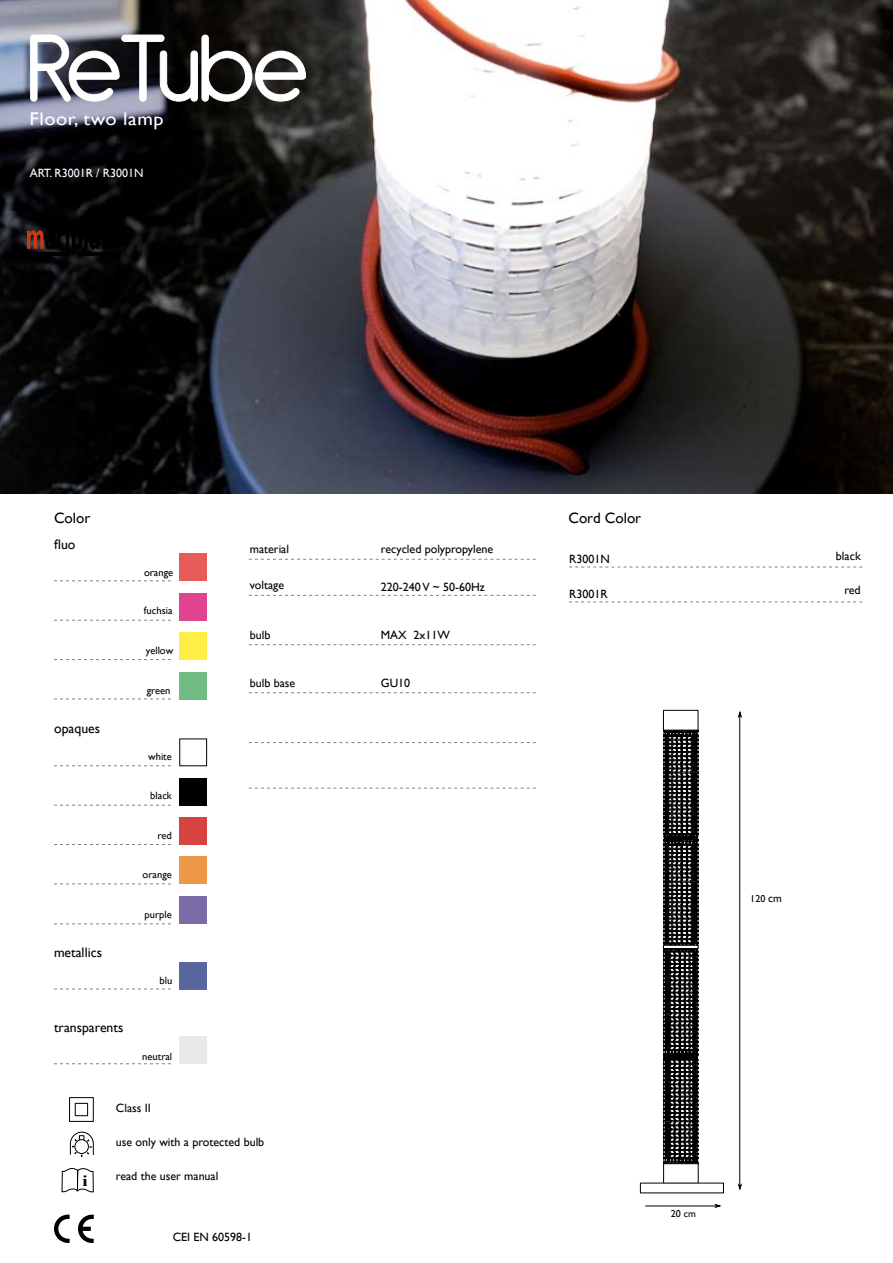
<style>
.page{position:relative;width:893px;height:1263px;background:#fff}
.page>*{position:absolute;margin:0;border:0;box-sizing:border-box;transform-origin:0 0}
.t1{font:103.5px "Antipasto";color:#fff}
.t2{font:18.3px "Gill Sans";letter-spacing:.03em;color:#fff;scale:1.1 1}
.t3{font:700 15.6px "Times New Roman";color:#000;scale:1.19 1}
.t4{font:15px "Gill Sans";color:#000}
.t5{font:13.8px "Gill Sans";color:#000}
.t6{font:12px "Gill Sans";color:#000}
.t7{font:12px "Gill Sans";color:#fff}
.t8{font:10.5px "Gill Sans";color:#000}
.t9{font:10.05px "Gill Sans";color:#000}
.s1{font-size:11.25px}
</style>
<div class="page">
<img style="left:0;top:0;width:893px;height:493px">
<svg style="left:249px;top:595px;width:287px;height:1px"></svg>
<svg style="left:249px;top:559px;width:287px;height:1px"></svg>
<svg style="left:249px;top:692px;width:287px;height:1px"></svg>
<svg style="left:249px;top:644px;width:287px;height:1px"></svg>
<svg style="left:249px;top:742px;width:287px;height:1px"></svg>
<svg style="left:249px;top:788px;width:287px;height:1px"></svg>
<svg style="left:569px;top:567px;width:293px;height:1px"></svg>
<svg style="left:569px;top:602px;width:293px;height:1px"></svg>
<svg style="left:27px;top:224px;width:92px;height:31px"></svg>
<hr style="left:27px;top:252px;width:42px;height:3px;background:#000">
<hr style="left:78px;top:252px;width:41px;height:3px;background:#000">
<div style="left:179px;top:962px;width:28px;height:27px;background:#5a679f"></div>
<svg style="left:54px;top:989px;width:117px;height:1px"></svg>
<div style="left:179px;top:1036px;width:28px;height:28px;background:#e8e9ea"></div>
<svg style="left:54px;top:1063px;width:117px;height:180px"></svg>
<div style="left:179px;top:671px;width:28px;height:28px;background:#72bb85"></div>
<svg style="left:54px;top:698px;width:117px;height:1px"></svg>
<div style="left:179px;top:593px;width:28px;height:28px;background:#df458f"></div>
<svg style="left:54px;top:620px;width:117px;height:1px"></svg>
<div style="left:179px;top:553px;width:28px;height:28px;background:#e95a5b"></div>
<svg style="left:54px;top:580px;width:117px;height:1px"></svg>
<svg style="left:54px;top:659px;width:117px;height:1px"></svg>
<div style="left:179px;top:632px;width:28px;height:28px;background:#ffef44"></div>
<div style="left:179px;top:856px;width:28px;height:28px;background:#ed9849"></div>
<div style="left:179px;top:896px;width:28px;height:28px;background:#7b6ba9"></div>
<svg style="left:54px;top:883px;width:117px;height:1px"></svg>
<svg style="left:54px;top:923px;width:117px;height:1px"></svg>
<div style="left:179px;top:778px;width:28px;height:28px;background:#000"></div>
<svg style="left:54px;top:805px;width:117px;height:1px"></svg>
<svg style="left:54px;top:765px;width:117px;height:1px"></svg>
<svg style="left:54px;top:844px;width:117px;height:1px"></svg>
<div style="left:179px;top:817px;width:28px;height:28px;background:#d5443f"></div>
<svg style="left:30px;top:34px;width:276px;height:68px"></svg>
<svg style="left:738px;top:711px;width:4px;height:7px"></svg>
<svg style="left:738px;top:1183px;width:4px;height:7px"></svg>
<svg style="left:715px;top:1204px;width:6px;height:4px"></svg>
<hr style="left:739px;top:713px;width:1px;height:474px;background:#000">
<hr style="left:645px;top:1206px;width:74px;height:1px;background:#000">
<div style="left:663px;top:710px;width:35px;height:20px;background:#fff;border:1px solid #000"></div>
<svg style="left:663px;top:727px;width:36px;height:440px"></svg>
<div style="left:663px;top:1163px;width:35px;height:20px;background:#fff;border:1px solid #000"></div>
<h1 class="t1" style="left:28px;top:8px;width:281px">ReTube</h1>
<h2 class="t2" style="left:29px;top:108px;width:124px">Floor, two lamp</h2>
<p class="t7" style="left:30px;top:166px;width:115px">ART. R3001R / R3001N</p>
<p class="t4" style="left:54px;top:509px;width:38px">Color</p>
<p class="t4" style="left:568px;top:509px;width:74px">Cord Color</p>
<p class="t6" style="left:569px;top:552px;width:42px">R3001N</p>
<p class="t6" style="left:569px;top:587px;width:40px">R3001R</p>
<p class="t5" style="left:54px;top:536px;width:23px">fluo</p>
<p class="t6" style="left:250px;top:541px;width:41px">material</p>
<p class="t6" style="left:381px;top:541px;width:114px">recycled polypropylene</p>
<p class="t8" style="left:144px;top:567px;width:31px">orange</p>
<p class="t6" style="left:250px;top:578px;width:36px">voltage</p>
<p class="t6" style="left:381px;top:580px;width:105px">220-240 V ~ 50-60Hz</p>
<p class="t8" style="left:144px;top:605px;width:30px">fuchsia</p>
<p class="t8" style="left:146px;top:644px;width:29px">yellow</p>
<p class="t5" style="left:54px;top:720px;width:47px">opaques</p>
<p class="t5" style="left:54px;top:944px;width:50px">metallics</p>
<p class="t5" style="left:54px;top:1019px;width:71px">transparents</p>
<p class="t8" style="left:147px;top:684px;width:25px">green</p>
<p class="t8" style="left:148px;top:750px;width:25px">white</p>
<p class="t8" style="left:150px;top:789px;width:23px">black</p>
<p class="t8" style="left:157px;top:829px;width:16px">red</p>
<p class="t8" style="left:143px;top:868px;width:31px">orange</p>
<p class="t8" style="left:145px;top:908px;width:29px">purple</p>
<p class="t8" style="left:159px;top:974px;width:14px">blu</p>
<p class="t8" style="left:142px;top:1050px;width:31px">neutral</p>
<p class="t6" style="left:116px;top:1101px;width:36px">Class II</p>
<p class="t6" style="left:250px;top:628px;width:22px">bulb</p>
<p class="t6" style="left:250px;top:676px;width:47px">bulb base</p>
<h3 class="t3" style="left:82px;top:1170px;width:6px">i</h3>
<p class="t6" style="left:116px;top:1135px;width:150px">use only with a protected bulb</p>
<p class="t6" style="left:116px;top:1169px;width:104px">read the user manual</p>
<p class="t6" style="left:173px;top:1230px;width:81px">CEI EN 60598-1</p>
<p class="t6" style="left:381px;top:628px;width:71px">MAX 2x11W</p>
<p class="t6" style="left:381px;top:676px;width:31px">GU10</p>
<p class="t9" style="left:671px;top:1208px;width:27px">20 cm</p>
<p class="t6" style="left:836px;top:548px;width:26px">black</p>
<p class="t6" style="left:844px;top:583px;width:18px">red</p>
<p class="t9" style="left:750px;top:893px;width:33px">120 <span class="s1">cm</span></p>
</div>
